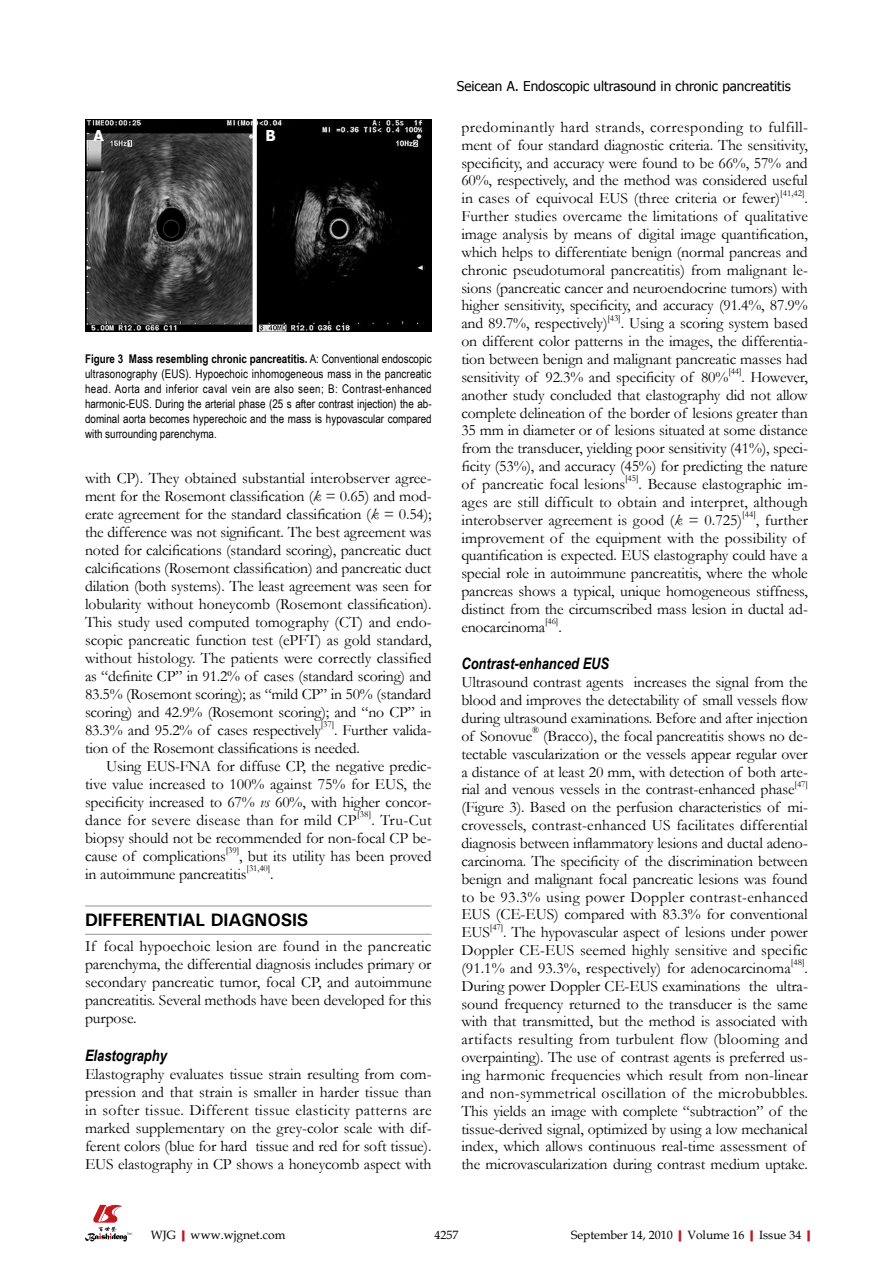
<style>
.page{position:relative;width:893px;height:1263px;background:#fff}
.page>*{position:absolute;margin:0;border:0;box-sizing:border-box;transform-origin:0 0}
.t1{font:700 18px "Univers";letter-spacing:-.01em;color:#000}
.t2{font:15.75px/17.9px "Garamond";letter-spacing:-.01em;color:#000;text-align:justify}
.t3{font:italic 700 15.75px "Arial Narrow";color:#000}
.t4{font:700 15px "Tahoma";color:#fff}
.t5{font:13.5px "Tahoma";color:#000}
.t6{font:12px/15px "Arial Narrow";color:#000;text-align:justify}
.t7{font:12px "Book Antiqua";color:#000}
.t8{font:9.15px "Garamond";letter-spacing:-.01em;color:#000}
.s1{font-weight:700}
.s2{font-style:italic}
.s3{font-weight:700;color:#c01920}
</style>
<div class="page">
<svg style="left:85px;top:1205px;width:48px;height:36px"></svg>
<img style="left:85px;top:119px;width:347px;height:212px">
<svg style="left:253px;top:119px;width:4px;height:213px"></svg>
<hr style="left:85px;top:906px;width:347px;height:1px;background:#949495">
<hr style="left:85px;top:934px;width:347px;height:1px;background:#949495">
<p class="t4" style="left:94px;top:125px;width:12px">A</p>
<p class="t4" style="left:265px;top:125px;width:12px">B</p>
<p class="t6" style="left:85px;top:351px;width:348px"><span class="s1">Figure 3 Mass resembling chronic pancreatitis.</span> A: Conventional endoscopic ultrasonography (EUS). Hypoechoic inhomogeneous mass in the pancreatic head. Aorta and inferior caval vein are also seen; B: Contrast-enhanced harmonic-EUS. During the arterial phase (25 s after contrast injection) the ab&shy;dominal aorta becomes hyperechoic and the mass is hypovascular compared with surrounding parenchyma.</p>
<p class="t2" style="left:85px;top:468px;width:348px">with CP). They obtained substantial interobserver agree&shy;ment for the Rosemont classification (<span class="s2">k</span> = 0.65) and mod&shy;erate agreement for the standard classification (<span class="s2">k</span> = 0.54); the difference was not significant. The best agreement was noted for calcifications (standard scoring), pancreatic duct calcifications (Rosemont classification) and pancreatic duct dilation (both systems). The least agreement was seen for lobularity without honeycomb (Rosemont classification).<br>This study used computed tomography (CT) and endo&shy;scopic pancreatic function test (ePFT) as gold standard, without histology. The patients were correctly classified as “definite CP” in 91.2% of cases (standard scoring) and 83.5% (Rosemont scoring); as “mild CP” in 50% (standard scoring) and 42.9% (Rosemont scoring); and “no CP” in 83.3% and 95.2% of cases respectively</p>
<p class="t8" style="left:321px;top:718px;width:15px">[37]</p>
<p class="t2" style="left:85px;top:720px;width:348px;text-indent:249px">. Further valida&shy;tion of the Rosemont classifications is needed.</p>
<p class="t2" style="left:85px;top:756px;width:348px;text-indent:21px">Using EUS-FNA for diffuse CP, the negative predic&shy;tive value increased to 100% against 75% for EUS, the specificity increased to 67% <span class="s2">vs</span> 60%, with higher concor&shy;dance for severe disease than for mild CP</p>
<p class="t8" style="left:357px;top:808px;width:16px">[38]</p>
<p class="t2" style="left:85px;top:810px;width:348px;text-indent:286px">. Tru-Cut biopsy should not be recommended for non-focal CP be&shy;cause of complications</p>
<p class="t8" style="left:226px;top:844px;width:15px">[39]</p>
<p class="t2" style="left:85px;top:846px;width:348px;text-indent:154px">, but its utility has been proved in autoimmune pancreatitis</p>
<p class="t8" style="left:247px;top:862px;width:25px">[31,40]</p>
<p class="t2" style="left:270px;top:864px;width:5px">.</p>
<p class="t1" style="left:85px;top:908px;width:225px">DIFFERENTIAL DIAGNOSIS</p>
<p class="t2" style="left:85px;top:936px;width:348px">If focal hypoechoic lesion are found in the pancreatic parenchyma, the differential diagnosis includes primary or secondary pancreatic tumor, focal CP, and autoimmune pancreatitis. Several methods have been developed for this purpose.</p>
<p class="t3" style="left:85px;top:1043px;width:83px">Elastography</p>
<p class="t2" style="left:85px;top:1065px;width:348px">Elastography evaluates tissue strain resulting from com&shy;pression and that strain is smaller in harder tissue than in softer tissue. Different tissue elasticity patterns are marked supplementary on the grey-color scale with dif&shy;ferent colors (blue for hard tissue and red for soft tissue).<br>EUS elastography in CP shows a honeycomb aspect with</p>
<p class="t5" style="left:457px;top:77px;width:336px">Seicean A. Endoscopic ultrasound in chronic pancreatitis</p>
<p class="t2" style="left:461px;top:118px;width:348px">predominantly hard strands, corresponding to fulfill&shy;ment of four standard diagnostic criteria. The sensitivity, specificity, and accuracy were found to be 66%, 57% and 60%, respectively, and the method was considered useful in cases of equivocal EUS (three criteria or fewer)</p>
<p class="t8" style="left:780px;top:187px;width:26px">[41,42]</p>
<p class="t2" style="left:461px;top:189px;width:348px;text-indent:343px">.<br>Further studies overcame the limitations of qualitative image analysis by means of digital image quantification, which helps to differentiate benign (normal pancreas and chronic pseudotumoral pancreatitis) from malignant le&shy;sions (pancreatic cancer and neuroendocrine tumors) with higher sensitivity, specificity, and accuracy (91.4%, 87.9% and 89.7%, respectively)</p>
<p class="t8" style="left:607px;top:312px;width:15px">[43]</p>
<p class="t2" style="left:461px;top:314px;width:348px;text-indent:159px">. Using a scoring system based on different color patterns in the images, the differentia&shy;tion between benign and malignant pancreatic masses had sensitivity of 92.3% and specificity of 80%</p>
<p class="t8" style="left:728px;top:365px;width:15px">[44]</p>
<p class="t2" style="left:461px;top:368px;width:348px;text-indent:280px">. However, another study concluded that elastography did not allow complete delineation of the border of lesions greater than 35 mm in diameter or of lesions situated at some distance from the transducer, yielding poor sensitivity (41%), speci&shy;ficity (53%), and accuracy (45%) for predicting the nature of pancreatic focal lesions</p>
<p class="t8" style="left:625px;top:472px;width:15px">[45]</p>
<p class="t2" style="left:461px;top:475px;width:348px;text-indent:177px">. Because elastographic im&shy;ages are still difficult to obtain and interpret, although interobserver agreement is good (<span class="s2">k</span> = 0.725)</p>
<p class="t8" style="left:742px;top:508px;width:15px">[44]</p>
<p class="t2" style="left:461px;top:510px;width:348px;text-align:left;text-indent:295px">, further improvement of the equipment with the possibility of quantification is expected. EUS elastography could have a special role in autoimmune pancreatitis, where the whole pancreas shows a typical, unique homogeneous stiffness, distinct from the circumscribed mass lesion in ductal ad&shy;enocarcinoma</p>
<p class="t8" style="left:545px;top:615px;width:15px">[46]</p>
<p class="t2" style="left:558px;top:617px;width:5px">.</p>
<p class="t3" style="left:461px;top:652px;width:149px">Contrast-enhanced EUS</p>
<p class="t2" style="left:461px;top:673px;width:348px">Ultrasound contrast agents increases the signal from the blood and improves the detectability of small vessels flow during ultrasound examinations. Before and after injection of Sonovue</p>
<p class="t8" style="left:532px;top:724px;width:8px">®</p>
<p class="t2" style="left:461px;top:726px;width:348px;text-indent:82px">(Bracco), the focal pancreatitis shows no de&shy;tectable vascularization or the vessels appear regular over a distance of at least 20 mm, with detection of both arte&shy;rial and venous vessels in the contrast-enhanced phase</p>
<p class="t8" style="left:795px;top:778px;width:15px">[47]</p>
<p class="t2" style="left:461px;top:798px;width:348px">(Figure 3). Based on the perfusion characteristics of mi&shy;crovessels, contrast-enhanced US facilitates differential diagnosis between inflammatory lesions and ductal adeno&shy;carcinoma. The specificity of the discrimination between benign and malignant focal pancreatic lesions was found to be 93.3% using power Doppler contrast-enhanced EUS (CE-EUS) compared with 83.3% for conventional EUS</p>
<p class="t8" style="left:490px;top:920px;width:15px">[47]</p>
<p class="t2" style="left:461px;top:923px;width:348px;text-indent:42px">. The hypovascular aspect of lesions under power Doppler CE-EUS seemed highly sensitive and specific (91.1% and 93.3%, respectively) for adenocarcinoma</p>
<p class="t8" style="left:791px;top:956px;width:15px">[48]</p>
<p class="t2" style="left:461px;top:959px;width:348px;text-align:left;text-indent:343px">.<br>During power Doppler CE-EUS examinations the ultra&shy;sound frequency returned to the transducer is the same with that transmitted, but the method is associated with artifacts resulting from turbulent flow (blooming and overpainting). The use of contrast agents is preferred us&shy;ing harmonic frequencies which result from non-linear and non-symmetrical oscillation of the microbubbles.<br>This yields an image with complete “subtraction” of the tissue-derived signal, optimized by using a low mechanical index, which allows continuous real-time assessment of the microvascularization during contrast medium uptake.</p>
<p class="t7" style="left:151px;top:1226px;width:136px">WJG<span class="s3">|</span>www.wjgnet.com</p>
<p class="t7" style="left:434px;top:1226px;width:25px">4257</p>
<p class="t7" style="left:571px;top:1226px;width:246px">September 14, 2010<span class="s3">|</span>Volume 16<span class="s3">|</span>Issue 34<span class="s3">|</span></p>
</div>
